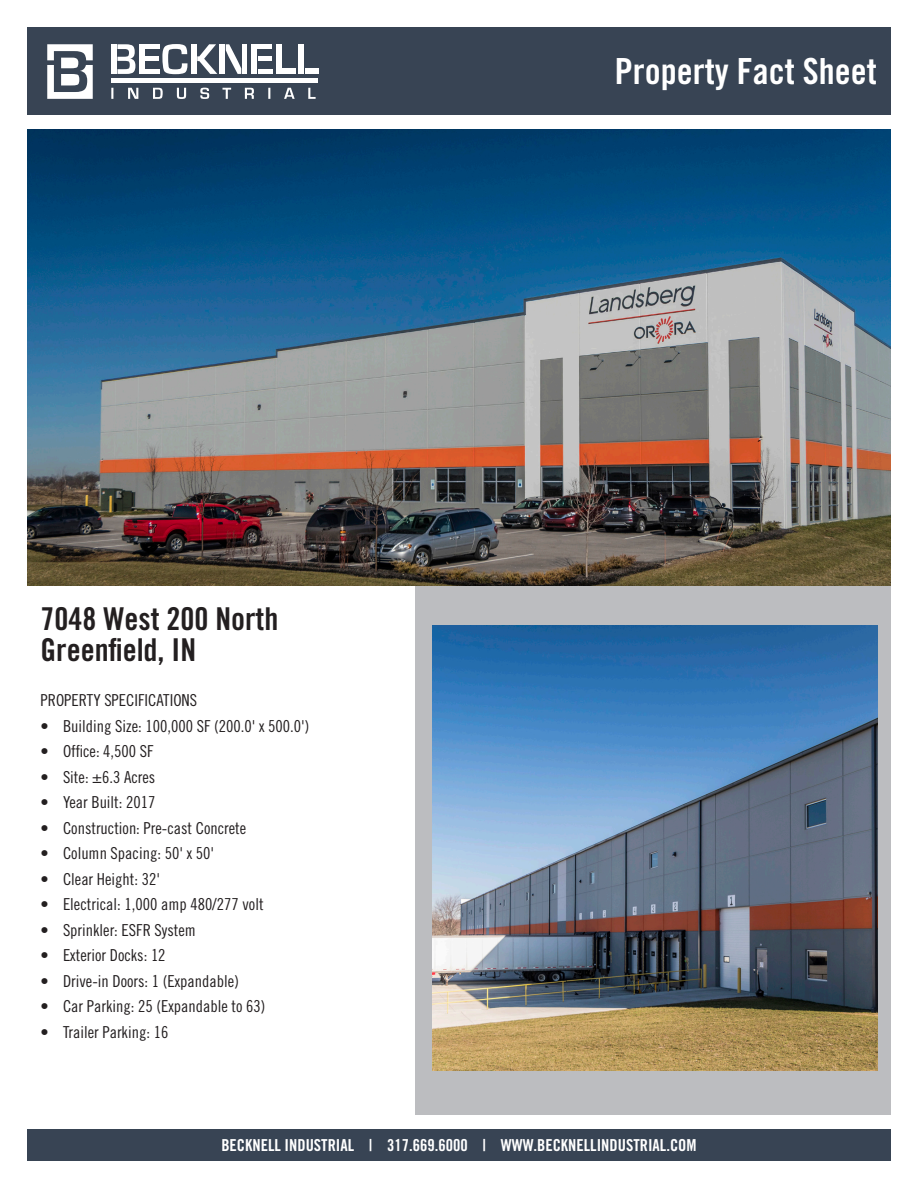
<style>
.page{position:relative;width:918px;height:1188px;background:#fff}
.page>*{position:absolute;margin:0;border:0;box-sizing:border-box;transform-origin:0 0}
.t1{font:36px "Trade Gothic LT Std Bd Cn 20";color:#fff}
.t2{font:31.5px "Trade Gothic LT Std Bd Cn 20";color:#231f20}
.t3{font:27px "Trade Gothic LT Std Cn 18";color:#fff}
.t4{font:16.5px "Trade Gothic LT Std Cn 18";color:#231f20}
.t5{font:16.5px "Trade Gothic LT Std Bd Cn 20";color:#fff}
.s1{font-family:"Trade Gothic LT Std Bd Cn 20"}
</style>
<div class="page">
<div style="left:416px;top:500px;width:475px;height:615px;background:#bcbdc0"></div>
<img style="left:28px;top:130px;width:862px;height:455px">
<img style="left:432px;top:626px;width:446px;height:445px">
<div style="left:27px;top:27px;width:864px;height:87px;background:#384454"></div>
<svg style="left:162px;top:44px;width:25px;height:30px"></svg>
<div style="left:111px;top:78px;width:207px;height:5px;background:#fff"></div>
<svg style="left:111px;top:88px;width:205px;height:11px"></svg>
<div style="left:111px;top:44px;width:6px;height:30px;background:#fff"></div>
<svg style="left:117px;top:44px;width:18px;height:30px"></svg>
<div style="left:145px;top:44px;width:14px;height:5px;background:#fff"></div>
<hr style="left:145px;top:57px;width:13px;height:4px;background:#fff">
<div style="left:145px;top:69px;width:14px;height:5px;background:#fff"></div>
<div style="left:139px;top:44px;width:5px;height:30px;background:#fff"></div>
<div style="left:191px;top:44px;width:5px;height:30px;background:#fff"></div>
<svg style="left:197px;top:44px;width:20px;height:30px"></svg>
<div style="left:220px;top:44px;width:5px;height:30px;background:#fff"></div>
<svg style="left:226px;top:44px;width:15px;height:30px"></svg>
<div style="left:242px;top:44px;width:5px;height:30px;background:#fff"></div>
<div style="left:258px;top:44px;width:14px;height:5px;background:#fff"></div>
<hr style="left:258px;top:57px;width:13px;height:4px;background:#fff">
<div style="left:258px;top:69px;width:14px;height:5px;background:#fff"></div>
<div style="left:252px;top:44px;width:5px;height:30px;background:#fff"></div>
<div style="left:276px;top:44px;width:6px;height:30px;background:#fff"></div>
<div style="left:283px;top:69px;width:13px;height:5px;background:#fff"></div>
<div style="left:299px;top:44px;width:5px;height:30px;background:#fff"></div>
<div style="left:305px;top:69px;width:13px;height:5px;background:#fff"></div>
<svg style="left:47px;top:44px;width:46px;height:55px"></svg>
<div style="left:27px;top:1130px;width:864px;height:31px;background:#384454"></div>
<p class="t2" style="left:40px;top:599px;width:239px">7048 West 200 North</p>
<p class="t2" style="left:40px;top:631px;width:157px">Greenfield, IN</p>
<p class="t4" style="left:40px;top:691px;width:158px">PROPERTY SPECIFICATIONS</p>
<p class="t4" style="left:40px;top:716px;width:270px"><span class="s1">•</span> Building Size: 100,000 SF (200.0' x 500.0')</p>
<p class="t4" style="left:40px;top:742px;width:115px"><span class="s1">•</span> Office: 4,500 SF</p>
<p class="t4" style="left:40px;top:767px;width:116px"><span class="s1">•</span> Site: ±6.3 Acres</p>
<p class="t4" style="left:40px;top:793px;width:117px"><span class="s1">•</span> Year Built: 2017</p>
<p class="t4" style="left:40px;top:818px;width:207px"><span class="s1">•</span> Construction: Pre-cast Concrete</p>
<p class="t4" style="left:40px;top:844px;width:175px"><span class="s1">•</span> Column Spacing: 50' x 50'</p>
<p class="t4" style="left:40px;top:869px;width:121px"><span class="s1">•</span> Clear Height: 32'</p>
<p class="t4" style="left:40px;top:895px;width:225px"><span class="s1">•</span> Electrical: 1,000 amp 480/277 volt</p>
<p class="t4" style="left:40px;top:920px;width:157px"><span class="s1">•</span> Sprinkler: ESFR System</p>
<p class="t4" style="left:40px;top:946px;width:127px"><span class="s1">•</span> Exterior Docks: 12</p>
<p class="t4" style="left:40px;top:971px;width:200px"><span class="s1">•</span> Drive-in Doors: 1 (Expandable)</p>
<p class="t4" style="left:40px;top:997px;width:226px"><span class="s1">•</span> Car Parking: 25 (Expandable to 63)</p>
<p class="t4" style="left:40px;top:1022px;width:129px"><span class="s1">•</span> Trailer Parking: 16</p>
<p class="t1" style="left:615px;top:49px;width:263px">Property Fact Sheet</p>
<p class="t3" style="left:674px;top:62px;width:185px">PROPERTY LEASING</p>
<p class="t5" style="left:221px;top:1135px;width:477px">BECKNELL INDUSTRIAL | 317.669.6000 | WWW.BECKNELLINDUSTRIAL.COM</p>
</div>
